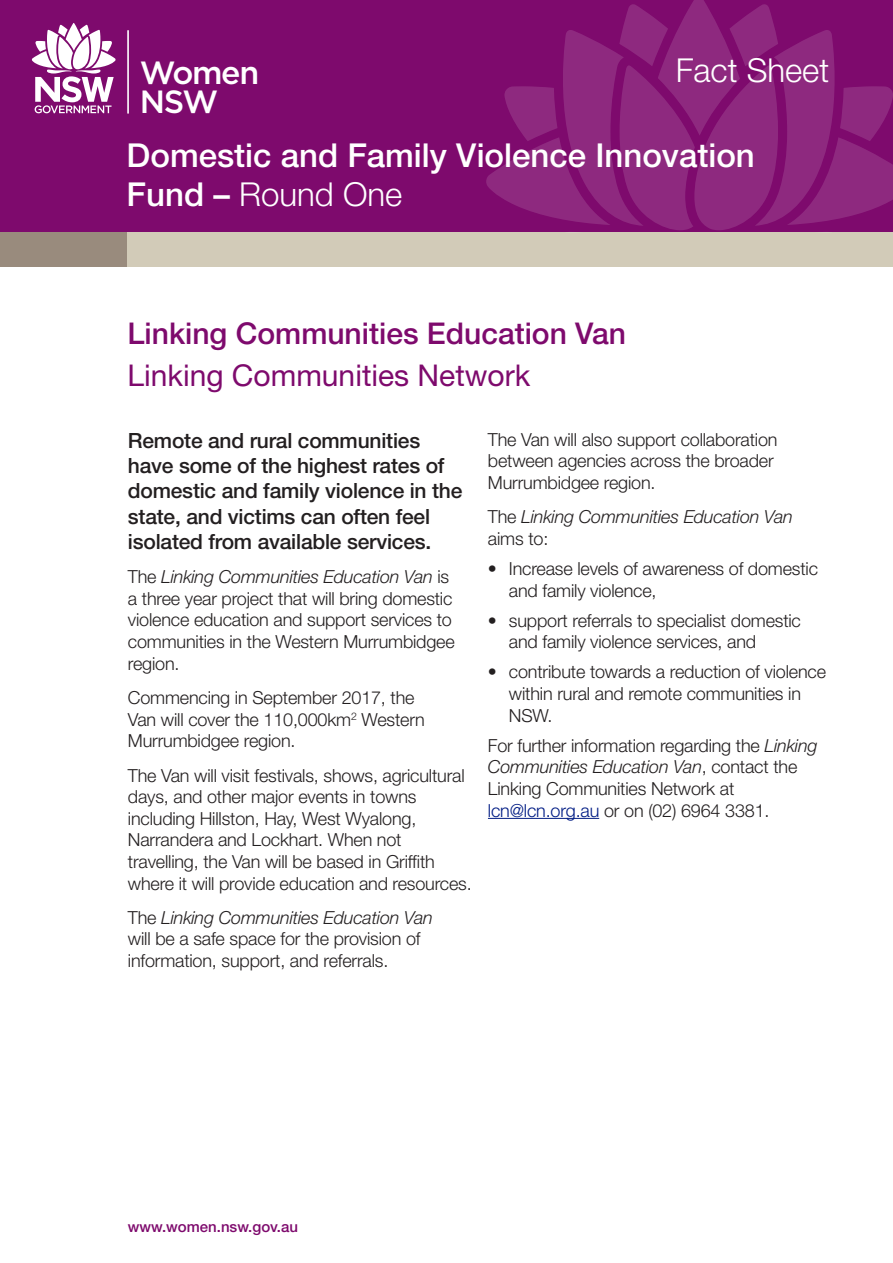
<style>
.page{position:relative;width:893px;height:1263px;background:#fff}
.page>*{position:absolute;margin:0;border:0;box-sizing:border-box;transform-origin:0 0}
.Heading_1{font:500 33px/39.6px "Helvetica Neue LT";color:#fff}
.t1{font:300 33px "Helvetica Neue LT";color:#fff}
.t2{font:500 32.1px/29.7px "Gotham";letter-spacing:-.04em;color:#fff}
.Major_Heading{font:500 30px "Helvetica Neue LT Std";color:#7e0a6d}
.Major_Heading-2{font:30px "Helvetica Neue LT Std";color:#7e0a6d}
.intro_text_2{font:500 21px/25.2px "Helvetica Neue LT";letter-spacing:-.01em;color:#231f20}
.Body{font:300 18px/21.6px "Helvetica Neue LT";letter-spacing:-.01em;color:#231f20}
.Body-2{font:italic 300 18px/21.6px "Helvetica Neue LT";letter-spacing:-.01em;color:#231f20}
.t3{font:500 15px "Helvetica Neue LT";color:#7e0a6d}
.s1{font-weight:300}
.s2{font-style:italic}
.s3{font-style:normal}
.s4{color:#001c84}
</style>
<div class="page">
<hr style="left:488px;top:818px;width:111px;height:1px;background:#001c84">
<div style="left:0;top:0;width:893px;height:232px;background:#7e0a6d"></div>
<hr style="left:127px;top:30px;width:2px;height:84px;background:#fff">
<svg style="left:32px;top:23px;width:84px;height:90px"></svg>
<div style="left:0;top:232px;width:128px;height:34px;background:#998b7d"></div>
<div style="left:128px;top:232px;width:765px;height:34px;background:#d2cbb8"></div>
<svg style="left:486px;top:0;width:407px;height:230px"></svg>
<p class="t2" style="left:140px;top:57px;width:121px">Women<br>NSW</p>
<p class="t1" style="left:676px;top:50px;width:155px">Fact Sheet</p>
<p class="Heading_1" style="left:127px;top:135px;width:630px">Domestic and Family Violence Innovation<br>Fund – <span class="s1">Round One</span></p>
<p class="Major_Heading" style="left:127px;top:315px;width:500px">Linking Communities Education Van</p>
<p class="Major_Heading-2" style="left:127px;top:357px;width:404px">Linking Communities Network</p>
<p class="intro_text_2" style="left:128px;top:428px;width:336px">Remote and rural communities have some of the highest rates of domestic and family violence in the state, and victims can often feel isolated from available services.</p>
<p class="Body" style="left:128px;top:566px;width:328px">The <span class="s2">Linking Communities Education Van</span> is a three year project that will bring domestic violence education and support services to communities in the Western Murrumbidgee region.</p>
<p class="Body" style="left:128px;top:686px;width:298px">Commencing in September 2017, the<br>Van will cover the 110,000km<sup>2</sup> Western<br>Murrumbidgee region.</p>
<p class="Body" style="left:128px;top:764px;width:345px">The Van will visit festivals, shows, agricultural days, and other major events in towns including Hillston, Hay, West Wyalong, Narrandera and Lockhart. When not travelling, the Van will be based in Griffith where it will provide education and resources.</p>
<p class="Body" style="left:128px;top:906px;width:306px">The <span class="s2">Linking Communities Education Van </span>will be a safe space for the provision of information, support, and referrals.</p>
<p class="Body" style="left:488px;top:428px;width:291px">The Van will also support collaboration between agencies across the broader<br>Murrumbidgee region.</p>
<p class="Body-2" style="left:488px;top:506px;width:306px"><span class="s3">The</span> Linking Communities Education Van <span class="s3">aims to:</span></p>
<p class="Body" style="left:509px;top:557px;width:311px;text-indent:-21px">• Increase levels of awareness of domestic and family violence,</p>
<p class="Body" style="left:509px;top:609px;width:294px;text-indent:-21px">• support referrals to specialist domestic and family violence services, and</p>
<p class="Body" style="left:509px;top:661px;width:319px;text-indent:-21px">• contribute towards a reduction of violence within rural and remote communities in<br>NSW.</p>
<p class="Body" style="left:488px;top:734px;width:331px">For further information regarding the <span class="s2">Linking Communities Education Van</span>, contact the Linking Communities Network at <span class="s4">lcn@lcn.org.au</span> or on (02) 6964 3381.</p>
<p class="t3" style="left:128px;top:1218px;width:172px">www.women.nsw.gov.au</p>
</div>
